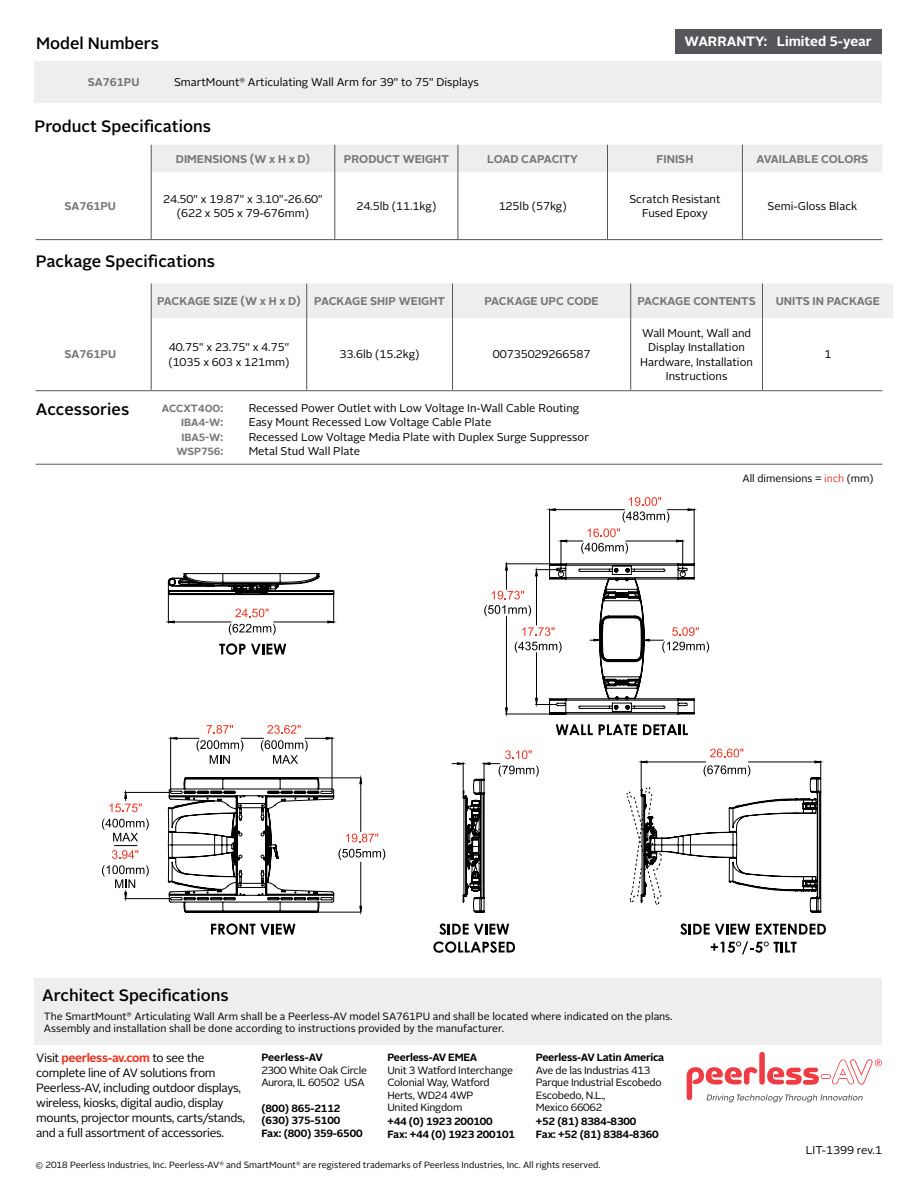
<style>
.page{position:relative;width:918px;height:1188px;background:#fff}
.page>*{position:absolute;margin:0;border:0;box-sizing:border-box;transform-origin:0 0}
.t1{font:500 16.5px "Alright Sans";color:#000}
.t2{font:700 13.5px "Alright Sans";color:#fff}
.t3{font:12px/15px "Alright Sans";letter-spacing:-.03em;color:#000}
.t4{font:11.25px/14.2px "Alright Sans";color:#000;text-align:center}
.t5{font:700 11.25px "Alright Sans";color:#77777b}
.t6{font:10.5px/12px "Alright Sans";letter-spacing:-.005em;color:#000}
.t7{font:10.5px/12.6px "Alright Sans";letter-spacing:-.025em;color:#000}
.t8{font:700 10.5px/12.6px "Alright Sans";letter-spacing:-.01em;color:#000}
.t9{font:700 10.5px "Alright Sans";letter-spacing:-.005em;color:#77777b}
.t10{font:9px "Alright Sans";color:#000}
.s1{font-size:11.25px}
.s2{color:#ee3524}
.s3{font-weight:700;color:#ee3524}
</style>
<div class="page">
<div style="left:34px;top:978px;width:848px;height:67px;background:#eee"></div>
<div style="left:34px;top:62px;width:848px;height:41px;background:#eee"></div>
<div style="left:152px;top:284px;width:741px;height:34px;background:#eee"></div>
<hr style="left:151px;top:283px;width:1px;height:35px;background:#55565a">
<hr style="left:306px;top:283px;width:1px;height:35px;background:#55565a">
<hr style="left:452px;top:283px;width:1px;height:35px;background:#55565a">
<hr style="left:630px;top:283px;width:1px;height:35px;background:#55565a">
<hr style="left:762px;top:283px;width:1px;height:35px;background:#55565a">
<hr style="left:151px;top:318px;width:1px;height:72px;background:#55565a">
<hr style="left:306px;top:318px;width:1px;height:72px;background:#55565a">
<hr style="left:452px;top:318px;width:1px;height:72px;background:#55565a">
<hr style="left:630px;top:318px;width:1px;height:72px;background:#55565a">
<hr style="left:762px;top:318px;width:1px;height:72px;background:#55565a">
<div style="left:151px;top:145px;width:731px;height:27px;background:#eee"></div>
<hr style="left:151px;top:172px;width:1px;height:67px;background:#55565a">
<hr style="left:334px;top:172px;width:1px;height:67px;background:#55565a">
<hr style="left:458px;top:172px;width:1px;height:67px;background:#55565a">
<hr style="left:607px;top:172px;width:1px;height:67px;background:#55565a">
<hr style="left:742px;top:172px;width:1px;height:67px;background:#55565a">
<div style="left:675px;top:29px;width:206px;height:24px;background:#55565a"></div>
<hr style="left:36px;top:390px;width:846px;height:1px;background:#55565a">
<hr style="left:36px;top:239px;width:846px;height:1px;background:#55565a">
<hr style="left:36px;top:464px;width:846px;height:1px;background:#55565a">
<svg style="left:680px;top:923px;width:70px;height:12px"></svg>
<svg style="left:756px;top:924px;width:70px;height:11px"></svg>
<svg style="left:711px;top:941px;width:86px;height:13px"></svg>
<svg style="left:439px;top:923px;width:70px;height:12px"></svg>
<svg style="left:433px;top:941px;width:82px;height:12px"></svg>
<svg style="left:556px;top:724px;width:37px;height:11px"></svg>
<svg style="left:599px;top:724px;width:38px;height:11px"></svg>
<svg style="left:643px;top:724px;width:45px;height:11px"></svg>
<svg style="left:211px;top:923px;width:84px;height:12px"></svg>
<svg style="left:219px;top:643px;width:67px;height:12px"></svg>
<svg style="left:451px;top:750px;width:88px;height:163px"></svg>
<svg style="left:626px;top:749px;width:196px;height:164px"></svg>
<svg style="left:168px;top:573px;width:167px;height:62px"></svg>
<svg style="left:102px;top:777px;width:283px;height:138px"></svg>
<svg style="left:484px;top:497px;width:225px;height:218px"></svg>
<hr style="left:332px;top:737px;width:1px;height:55px;background:#000">
<hr style="left:170px;top:737px;width:1px;height:55px;background:#000">
<svg style="left:170px;top:725px;width:163px;height:39px"></svg>
<div style="left:759px;top:1052px;width:6px;height:33px;background:#ef3b43;border-radius:3px"></div>
<svg style="left:687px;top:1059px;width:195px;height:43px"></svg>
<h1 class="t1" style="left:36px;top:32px;width:124px">Model Numbers</h1>
<p class="t2" style="left:685px;top:32px;width:189px">WARRANTY: Limited 5-year</p>
<p class="t5" style="left:88px;top:74px;width:53px">SA761PU</p>
<p class="t4" style="left:174px;top:75px;width:306px">SmartMount<sup>®</sup> Articulating Wall Arm for 39" to 75" Displays</p>
<h1 class="t1" style="left:34px;top:115px;width:178px">Product Specifications</h1>
<p class="t5" style="left:176px;top:151px;width:136px">DIMENSIONS (W x H x D)</p>
<p class="t5" style="left:344px;top:151px;width:106px">PRODUCT WEIGHT</p>
<p class="t5" style="left:487px;top:151px;width:92px">LOAD CAPACITY</p>
<p class="t5" style="left:657px;top:151px;width:38px">FINISH</p>
<p class="t5" style="left:756px;top:151px;width:114px">AVAILABLE COLORS</p>
<p class="t5" style="left:65px;top:198px;width:53px">SA761PU</p>
<p class="t4" style="left:163px;top:192px;width:161px">24.50" x 19.87" x 3.10"-26.60" (622 x 505 x 79-676mm)</p>
<p class="t4" style="left:356px;top:199px;width:81px">24.5lb (11.1kg)</p>
<p class="t4" style="left:499px;top:199px;width:70px">125lb (57kg)</p>
<p class="t4" style="left:629px;top:192px;width:93px">Scratch Resistant<br>Fused Epoxy</p>
<p class="t4" style="left:768px;top:199px;width:91px">Semi-Gloss Black</p>
<h1 class="t1" style="left:36px;top:250px;width:181px">Package Specifications</h1>
<p class="t5" style="left:157px;top:293px;width:289px">PACKAGE SIZE (W x H x D) PACKAGE SHIP WEIGHT</p>
<p class="t5" style="left:485px;top:293px;width:116px">PACKAGE UPC CODE</p>
<p class="t5" style="left:637px;top:293px;width:120px">PACKAGE CONTENTS</p>
<p class="t5" style="left:776px;top:293px;width:106px">UNITS IN PACKAGE</p>
<p class="t5" style="left:65px;top:347px;width:53px">SA761PU</p>
<p class="t4" style="left:168px;top:340px;width:123px;text-align:left">40.75" x 23.75" x 4.75" (1035 x 603 x 121mm)</p>
<p class="t4" style="left:340px;top:348px;width:81px">33.6lb (15.2kg)</p>
<p class="t4" style="left:493px;top:348px;width:99px">00735029266587</p>
<h1 class="t1" style="left:36px;top:398px;width:95px">Accessories</h1>
<p class="t9" style="left:162px;top:401px;width:63px">ACCXT400<span class="s1">:</span></p>
<p class="t4" style="left:249px;top:401px;width:332px">Recessed Power Outlet with Low Voltage In-Wall Cable Routing</p>
<p class="t9" style="left:181px;top:415px;width:44px">IBA4-W<span class="s1">:</span></p>
<p class="t4" style="left:249px;top:416px;width:244px">Easy Mount Recessed Low Voltage Cable Plate</p>
<p class="t9" style="left:181px;top:430px;width:43px">IBA5-W<span class="s1">:</span></p>
<p class="t4" style="left:249px;top:430px;width:342px">Recessed Low Voltage Media Plate with Duplex Surge Suppressor</p>
<p class="t9" style="left:177px;top:444px;width:48px">WSP756<span class="s1">:</span></p>
<p class="t4" style="left:249px;top:444px;width:113px">Metal Stud Wall Plate</p>
<p class="t4" style="left:640px;top:326px;width:114px">Wall Mount, Wall and<br>Display Installation<br>Hardware, Installation<br>Instructions</p>
<p class="t4" style="left:824px;top:348px;width:8px">1</p>
<p class="t6" style="left:742px;top:472px;width:133px">All dimensions = <span class="s2">inch</span> (mm)</p>
<h1 class="t1" style="left:42px;top:984px;width:188px">Architect Specifications</h1>
<p class="t6" style="left:44px;top:1010px;width:630px">The SmartMount<sup>®</sup> Articulating Wall Arm shall be a Peerless-AV model SA761PU and shall be located where indicated on the plans.<br>Assembly and installation shall be done according to instructions provided by the manufacturer.</p>
<p class="t3" style="left:36px;top:1051px;width:210px">Visit <span class="s3">peerless-av.com</span> to see the complete line of AV solutions from Peerless-AV, including outdoor displays, wireless, kiosks, digital audio, display mounts, projector mounts, carts/stands, and a full assortment of accessories.</p>
<p class="t8" style="left:261px;top:1051px;width:63px">Peerless-AV</p>
<p class="t7" style="left:261px;top:1064px;width:107px">2300 White Oak Circle<br>Aurora, IL 60502 USA</p>
<p class="t8" style="left:261px;top:1102px;width:103px">(800) 865-2112 (630) 375-5100<br>Fax: (800) 359-6500</p>
<p class="t8" style="left:387px;top:1051px;width:92px">Peerless-AV EMEA</p>
<p class="t7" style="left:387px;top:1064px;width:127px">Unit 3 Watford Interchange<br>Colonial Way, Watford<br>Herts, WD24 4WP<br>United Kingdom</p>
<p class="t8" style="left:387px;top:1115px;width:129px">+44 (0) 1923 200100<br>Fax: +44 (0) 1923 200101</p>
<p class="t8" style="left:536px;top:1051px;width:130px">Peerless-AV Latin America</p>
<p class="t7" style="left:536px;top:1064px;width:127px">Ave de las Industrias 413<br>Parque Industrial Escobedo<br>Escobedo, N.L.,<br>Mexico 66062</p>
<p class="t8" style="left:536px;top:1115px;width:124px">+52 (81) 8384-8300<br>Fax: +52 (81) 8384-8360</p>
<p class="t10" style="left:35px;top:1159px;width:566px">© 2018 Peerless Industries, Inc. Peerless-AV<sup>®</sup> and SmartMount<sup>®</sup> are registered trademarks of Peerless Industries, Inc. All rights reserved.</p>
<p class="t4" style="left:806px;top:1143px;width:78px">LIT-1399 rev.1</p>
</div>
